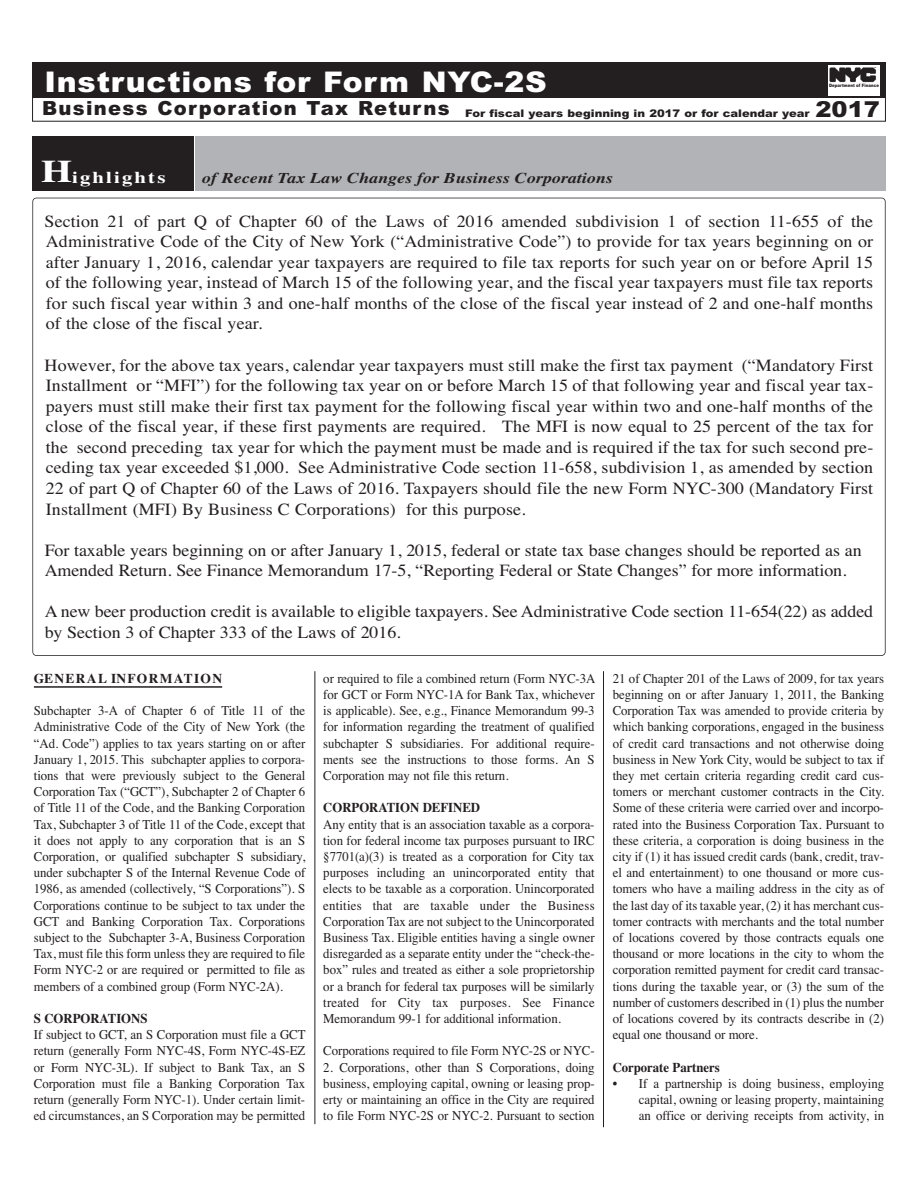
<style>
.page{position:relative;width:918px;height:1188px;background:#fff}
.page>*{position:absolute;margin:0;border:0;box-sizing:border-box;transform-origin:0 0}
.t1{font:900 28.5px "Arial";letter-spacing:.025em;color:#fff;scale:1.05 1}
.t2{font:17.1px/20.5px "Times";letter-spacing:-.005em;color:#231f20;text-align:justify;scale:1.05 1}
.t3{font:700 16.5px "Times";letter-spacing:.1em;color:#fff;scale:1.27 1}
.t4{font:italic 700 15px "Times";color:#231f20;scale:1.2 1}
.t5{font:13.5px/16.2px "Times";letter-spacing:-.005em;color:#231f20;text-align:justify;scale:.95 1}
.t6{font:700 13.5px "Times";letter-spacing:-.005em;color:#231f20;scale:.95 1}
.t7{font:700 13.5px "Times";letter-spacing:.095em;color:#231f20}
.t8{font:900 10.5px "Arial";color:#231f20;scale:1.1 1}
.t9{font:900 4.5px "Arial";letter-spacing:.015em;color:#231f20;scale:.85 1}
.s1{font-size:19.5px}
.s2{font-size:21.9px}
.s3{font-size:31.5px}
</style>
<div class="page">
<hr style="left:34px;top:686px;width:188px;height:2px;background:#231f20">
<hr style="left:315px;top:671px;width:1px;height:453px;background:#231f20">
<hr style="left:603px;top:671px;width:1px;height:456px;background:#231f20">
<div style="left:32px;top:62px;width:854px;height:36px;background:#231f20"></div>
<div style="left:828px;top:65px;width:52px;height:31px;background:#fff"></div>
<svg style="left:830px;top:68px;width:46px;height:14px"></svg>
<div style="left:32px;top:198px;width:854px;height:458px;border:2px solid #231f20;border-radius:4px"></div>
<div style="left:32px;top:137px;width:162px;height:54px;background:#231f20"></div>
<div style="left:195px;top:137px;width:691px;height:54px;background:#b2b3b7"></div>
<h1 class="t1" style="left:44px;top:65px;width:480px">Instructions for Form NYC-2S</h1>
<p class="t9" style="left:829px;top:82px;width:60px">Department of Finance</p>
<p class="t8" style="left:42px;top:107px;width:763px"><span class="s1">Business Corporation Tax Returns</span> For fiscal years beginning in 2017 or for calendar year <span class="s2">2017</span></p>
<p class="t3" style="left:41px;top:168px;width:99px"><span class="s3">H</span>ighlights</p>
<p class="t4" style="left:202px;top:169px;width:344px">of Recent Tax Law Changes for Business Corporations</p>
<p class="t2" style="left:45px;top:210px;width:791px">Section 21 of part Q of Chapter 60 of the Laws of 2016 amended subdivision 1 of section 11-655 of the Administrative Code of the City of New York (“Administrative Code”) to provide for tax years beginning on or after January 1, 2016, calendar year taxpayers are required to file tax reports for such year on or before April 15 of the following year, instead of March 15 of the following year, and the fiscal year taxpayers must file tax reports for such fiscal year within 3 and one-half months of the close of the fiscal year instead of 2 and one-half months of the close of the fiscal year.</p>
<p class="t2" style="left:45px;top:354px;width:791px">However, for the above tax years, calendar year taxpayers must still make the first tax payment (“Mandatory First Installment or “MFI”) for the following tax year on or before March 15 of that following year and fiscal year tax&shy;payers must still make their first tax payment for the following fiscal year within two and one-half months of the close of the fiscal year, if these first payments are required. The MFI is now equal to 25 percent of the tax for the second preceding tax year for which the payment must be made and is required if the tax for such second pre&shy;ceding tax year exceeded $1,000. See Administrative Code section 11-658, subdivision 1, as amended by section 22 of part Q of Chapter 60 of the Laws of 2016. Taxpayers should file the new Form NYC-300 (Mandatory First Installment (MFI) By Business C Corporations) for this purpose.</p>
<p class="t2" style="left:45px;top:540px;width:780px">For taxable years beginning on or after January 1, 2015, federal or state tax base changes should be reported as an<br>Amended Return. See Finance Memorandum 17-5, “Reporting Federal or State Changes” for more information.</p>
<p class="t2" style="left:45px;top:601px;width:791px">A new beer production credit is available to eligible taxpayers. See Administrative Code section 11-654(22) as added by Section 3 of Chapter 333 of the Laws of 2016.</p>
<p class="t7" style="left:34px;top:670px;width:190px">GENERAL INFORMATION</p>
<p class="t5" style="left:34px;top:702px;width:287px">Subchapter 3-A of Chapter 6 of Title 11 of the Administrative Code of the City of New York (the “Ad. Code”) applies to tax years starting on or after January 1, 2015. This subchapter applies to corpora&shy;tions that were previously subject to the General Corporation Tax (“GCT”), Subchapter 2 of Chapter 6 of Title 11 of the Code, and the Banking Corporation Tax, Subchapter 3 of Title 11 of the Code, except that it does not apply to any corporation that is an S Corporation, or qualified subchapter S subsidiary, under subchapter S of the Internal Revenue Code of 1986, as amended (collectively, “S Corporations”). S Corporations continue to be subject to tax under the GCT and Banking Corporation Tax. Corporations subject to the Subchapter 3-A, Business Corporation Tax, must file this form unless they are required to file Form NYC-2 or are required or permitted to file as members of a combined group (Form NYC-2A).</p>
<p class="t6" style="left:34px;top:1010px;width:121px">S CORPORATIONS</p>
<p class="t5" style="left:34px;top:1026px;width:287px">If subject to GCT, an S Corporation must file a GCT return (generally Form NYC-4S, Form NYC-4S-EZ or Form NYC-3L). If subject to Bank Tax, an S Corporation must file a Banking Corporation Tax return (generally Form NYC-1). Under certain limit&shy;ed circumstances, an S Corporation may be permitted</p>
<p class="t5" style="left:323px;top:670px;width:288px">or required to file a combined return (Form NYC-3A for GCT or Form NYC-1A for Bank Tax, whichever is applicable). See, e.g., Finance Memorandum 99-3 for information regarding the treatment of qualified subchapter S subsidiaries. For additional require&shy;ments see the instructions to those forms. An S Corporation may not file this return.</p>
<p class="t6" style="left:323px;top:800px;width:167px">CORPORATION DEFINED</p>
<p class="t5" style="left:323px;top:816px;width:287px">Any entity that is an association taxable as a corpora&shy;tion for federal income tax purposes pursuant to IRC §7701(a)(3) is treated as a corporation for City tax purposes including an unincorporated entity that elects to be taxable as a corporation. Unincorporated entities that are taxable under the Business Corporation Tax are not subject to the Unincorporated Business Tax. Eligible entities having a single owner disregarded as a separate entity under the “check-the&shy;box” rules and treated as either a sole proprietorship or a branch for federal tax purposes will be similarly treated for City tax purposes. See Finance Memorandum 99-1 for additional information.</p>
<p class="t5" style="left:323px;top:1043px;width:287px">Corporations required to file Form NYC-2S or NYC-</p>
<p class="t5" style="left:323px;top:1059px;width:287px">2. Corporations, other than S Corporations, doing business, employing capital, owning or leasing prop&shy;erty or maintaining an office in the City are required to file Form NYC-2S or NYC-2. Pursuant to section</p>
<p class="t5" style="left:613px;top:670px;width:287px">21 of Chapter 201 of the Laws of 2009, for tax years beginning on or after January 1, 2011, the Banking Corporation Tax was amended to provide criteria by which banking corporations, engaged in the business of credit card transactions and not otherwise doing business in New York City, would be subject to tax if they met certain criteria regarding credit card cus&shy;tomers or merchant customer contracts in the City.<br>Some of these criteria were carried over and incorpo&shy;rated into the Business Corporation Tax. Pursuant to these criteria, a corporation is doing business in the city if (1) it has issued credit cards (bank, credit, trav&shy;el and entertainment) to one thousand or more cus&shy;tomers who have a mailing address in the city as of the last day of its taxable year, (2) it has merchant cus&shy;tomer contracts with merchants and the total number of locations covered by those contracts equals one thousand or more locations in the city to whom the corporation remitted payment for credit card transac&shy;tions during the taxable year, or (3) the sum of the number of customers described in (1) plus the number of locations covered by its contracts describe in (2) equal one thousand or more.</p>
<p class="t6" style="left:613px;top:1059px;width:114px">Corporate Partners</p>
<p class="t5" style="left:639px;top:1075px;width:260px;text-indent:-26px">• If a partnership is doing business, employing capital, owning or leasing property, maintaining an office or deriving receipts from activity, in</p>
</div>
